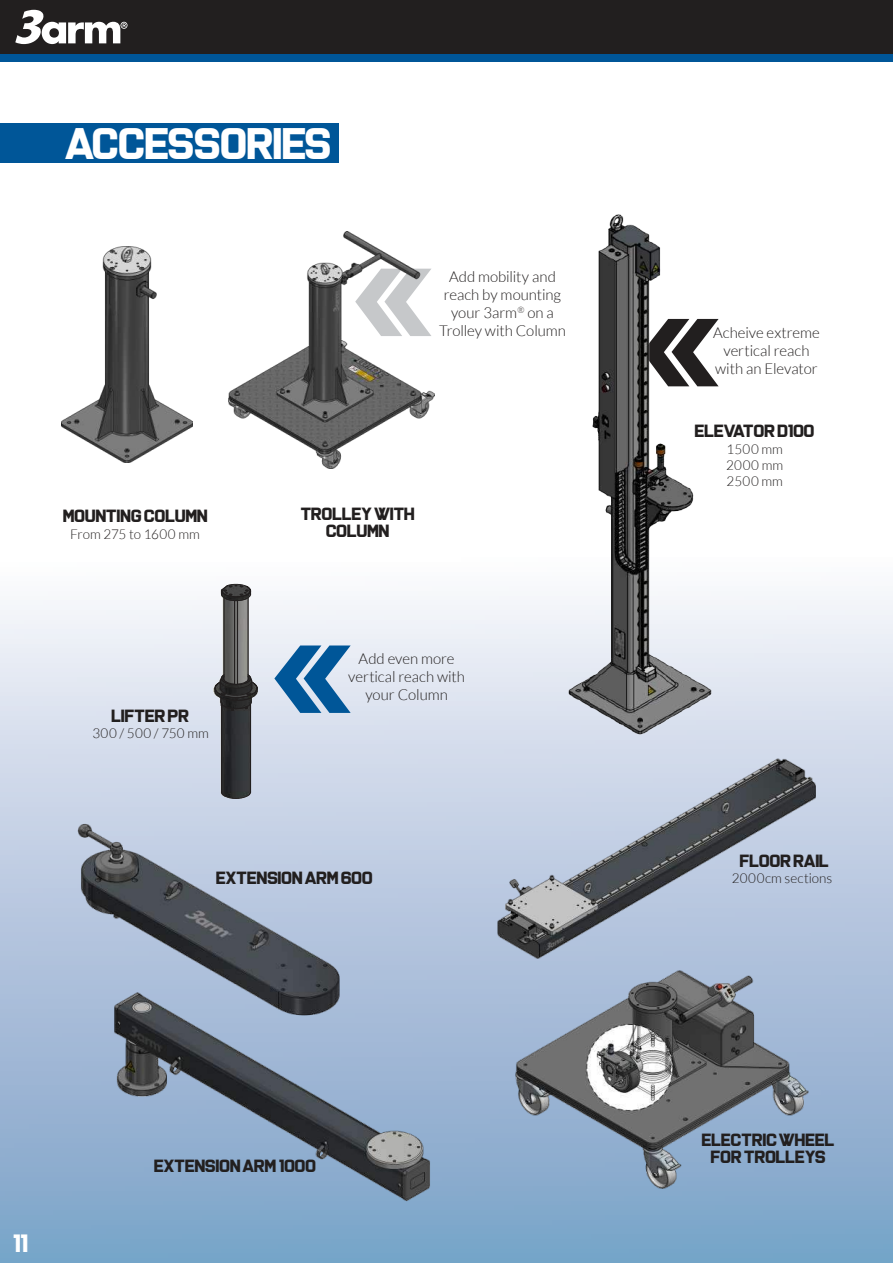
<style>
.page{position:relative;width:893px;height:1263px;background:#fff}
.page>*{position:absolute;margin:0;border:0;box-sizing:border-box;transform-origin:0 0}
.t1{font:45px "X Heighting";color:#fff}
.t2{font:25.5px "X Heighting";color:#fff}
.t3{font:18px/16.5px "X Heighting";color:#221f1f;text-align:center}
.t4{font:300 15px/18px "Lato";letter-spacing:-.005em;color:#221f1f;text-align:center}
.t5{font:300 13.5px/16.2px "Lato";letter-spacing:.005em;color:#221f1f;text-align:justify}
</style>
<div class="page">
<img style="left:0;top:123px;width:893px;height:1140px">
<div style="left:0;top:54px;width:893px;height:8px;background:#005698"></div>
<div style="left:0;top:0;width:893px;height:54px;background:#221f1f"></div>
<svg style="left:15px;top:10px;width:113px;height:34px"></svg>
<img style="left:61px;top:247px;width:132px;height:216px">
<img style="left:214px;top:584px;width:44px;height:215px">
<hr style="left:234px;top:601px;width:1px;height:83px;background:#221f1f">
<hr style="left:237px;top:601px;width:1px;height:83px;background:#221f1f">
<hr style="left:224px;top:598px;width:1px;height:82px;background:#221f1f">
<hr style="left:248px;top:598px;width:1px;height:82px;background:#221f1f">
<svg style="left:221px;top:584px;width:30px;height:17px"></svg>
<svg style="left:221px;top:791px;width:30px;height:8px"></svg>
<hr style="left:250px;top:704px;width:1px;height:88px;background:#221f1f">
<hr style="left:221px;top:705px;width:1px;height:87px;background:#221f1f">
<svg style="left:214px;top:674px;width:44px;height:37px;background:#555657"></svg>
<svg style="left:714px;top:319px;width:5px;height:67px"></svg>
<img style="left:556px;top:208px;width:158px;height:533px">
<svg style="left:274px;top:645px;width:77px;height:68px;background:#6697c0"></svg>
<div style="left:0;top:123px;width:338px;height:40px;background:#005698"></div>
<img style="left:109px;top:987px;width:325px;height:219px">
<img style="left:74px;top:819px;width:269px;height:201px">
<img style="left:492px;top:754px;width:328px;height:209px">
<img style="left:511px;top:965px;width:302px;height:228px">
<img style="left:228px;top:231px;width:206px;height:237px">
<h1 class="t1" style="left:68px;top:126px;width:266px">ACCESSORIES</h1>
<p class="t4" style="left:439px;top:269px;width:128px">Add mobility and reach by mounting your 3arm<sup>®</sup> on a<br>Trolley with Column</p>
<p class="t3" style="left:63px;top:508px;width:146px">MOUNTING COLUMN</p>
<p class="t5" style="left:70px;top:526px;width:131px">From 275 to 1600 mm</p>
<p class="t3" style="left:301px;top:506px;width:116px">TROLLEY WITH<br>COLUMN</p>
<p class="t3" style="left:112px;top:708px;width:79px">LIFTER PR</p>
<p class="t5" style="left:92px;top:726px;width:118px">300 / 500 / 750 mm</p>
<p class="t4" style="left:348px;top:650px;width:118px">Add even more vertical reach with your Column</p>
<p class="t3" style="left:216px;top:870px;width:158px">EXTENSION ARM 600</p>
<h2 class="t2" style="left:14px;top:1233px;width:16px">11</h2>
<p class="t3" style="left:154px;top:1158px;width:163px">EXTENSION ARM 1000</p>
<p class="t4" style="left:713px;top:324px;width:108px">Acheive extreme vertical reach with an Elevator</p>
<p class="t3" style="left:695px;top:423px;width:121px">ELEVATOR D100</p>
<p class="t5" style="left:726px;top:442px;width:58px">1500 mm 2000 mm 2500 mm</p>
<p class="t3" style="left:740px;top:853px;width:91px">FLOOR RAIL</p>
<p class="t5" style="left:732px;top:871px;width:102px">2000cm sections</p>
<p class="t3" style="left:702px;top:1132px;width:134px">ELECTRIC WHEEL<br>FOR TROLLEYS</p>
</div>
